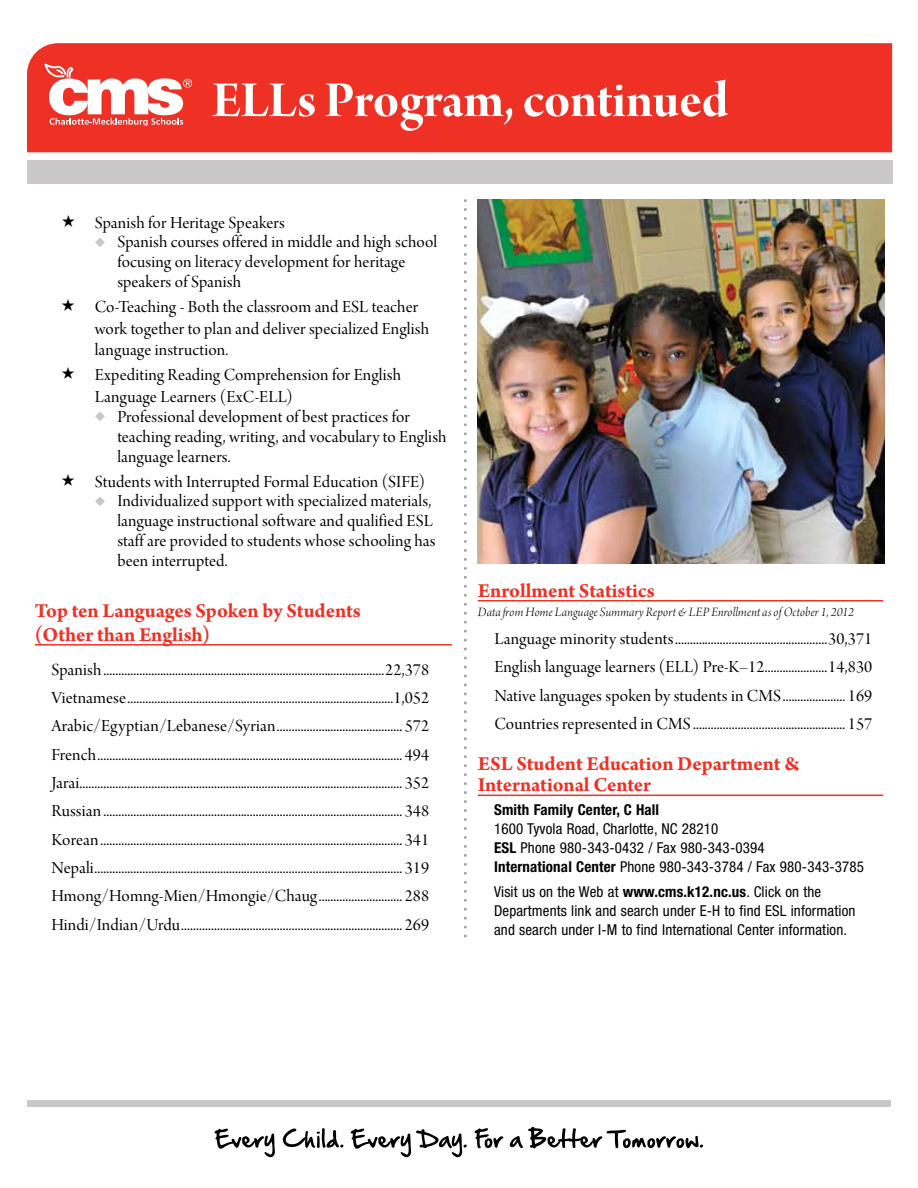
<style>
.page{position:relative;width:918px;height:1188px;background:#fff}
.page>*{position:absolute;margin:0;border:0;box-sizing:border-box;transform-origin:0 0}
.t1{font:54px "Arno Pro Bold Display";letter-spacing:-.005em;color:#fff}
.t2{font:700 21px/24px "Arno Pro";letter-spacing:-.005em;color:#ee3124}
.t3{font:18px/28.3px "Arno Pro Display";letter-spacing:.01em;color:#000}
.t4{font:condensed 15px/18.8px "Helvetica Neue";letter-spacing:.01em;color:#000}
.t5{font:700 condensed 15px "Helvetica Neue";letter-spacing:.01em;color:#000}
.t6{font:13.5px "Arno Pro Light Italic Display";letter-spacing:.015em;color:#000}
.s1{color:#c9c7c8}
.s2{font-weight:700}
</style>
<div class="page">
<svg style="left:464px;top:210px;width:3px;height:727px"></svg>
<hr style="left:35px;top:644px;width:417px;height:2px;background:#ee3124">
<hr style="left:478px;top:600px;width:405px;height:2px;background:#ee3124">
<hr style="left:478px;top:795px;width:405px;height:1px;background:#ee3124">
<div style="left:27px;top:43px;width:865px;height:109px;background:#ee3124"></div>
<div style="left:27px;top:160px;width:865px;height:24px;background:#c9c7c8"></div>
<div style="left:27px;top:1101px;width:864px;height:6px;background:#c9c7c8"></div>
<svg style="left:44px;top:63px;width:148px;height:62px"></svg>
<svg style="left:215px;top:1129px;width:60px;height:28px"></svg>
<svg style="left:283px;top:1128px;width:60px;height:20px"></svg>
<svg style="left:351px;top:1129px;width:116px;height:28px"></svg>
<svg style="left:475px;top:1128px;width:28px;height:20px"></svg>
<svg style="left:510px;top:1127px;width:193px;height:21px"></svg>
<img style="left:478px;top:199px;width:407px;height:364px">
<h1 class="t1" style="left:212px;top:70px;width:518px">ELLs Program, continued</h1>
<p class="t3" style="left:95px;top:209px;width:192px">Spanish for Heritage Speakers</p>
<p class="t3" style="left:117px;top:233px;width:321px;line-height:19.8px;text-indent:-22px"><span class="s1">◆</span> Spanish courses offered in middle and high school focusing on literacy development for heritage speakers of Spanish</p>
<p class="t3" style="left:95px;top:297px;width:336px;line-height:21.8px">Co-Teaching - Both the classroom and ESL teacher work together to plan and deliver specialized English language instruction.</p>
<p class="t3" style="left:95px;top:365px;width:308px;line-height:21.8px">Expediting Reading Comprehension for English<br>Language Learners (ExC-ELL)</p>
<p class="t3" style="left:117px;top:408px;width:331px;line-height:19.8px;text-indent:-22px"><span class="s1">◆</span> Professional development of best practices for teaching reading, writing, and vocabulary to English language learners.</p>
<p class="t3" style="left:95px;top:468px;width:332px">Students with Interrupted Formal Education (SIFE)</p>
<p class="t3" style="left:117px;top:492px;width:320px;line-height:19.8px;text-indent:-22px"><span class="s1">◆</span> Individualized support with specialized materials, language instructional software and qualified ESL staff are provided to students whose schooling has been interrupted.</p>
<p class="t2" style="left:35px;top:600px;width:328px">Top ten Languages Spoken by Students (Other than English)</p>
<p class="t3" style="left:51px;top:656px;width:380px;text-align:justify">Spanish..............................................................................................22,378<br>Vietnamese.........................................................................................1,052<br>Arabic/Egyptian/Lebanese/Syrian.......................................... 572<br>French...................................................................................................... 494<br>Jarai............................................................................................................ 352<br>Russian .................................................................................................... 348<br>Korean..................................................................................................... 341<br>Nepali....................................................................................................... 319<br>Hmong/Homng-Mien/Hmongie/Chaug............................ 288<br>Hindi/Indian/Urdu.......................................................................... 269</p>
<p class="t2" style="left:478px;top:580px;width:179px">Enrollment Statistics</p>
<p class="t6" style="left:478px;top:604px;width:378px">Data from Home Language Summary Report &amp; LEP Enrollment as of October 1, 2012</p>
<p class="t3" style="left:494px;top:626px;width:380px;text-align:justify">Language minority students...................................................30,371<br>English language learners (ELL) Pre-K–12.....................14,830<br>Native languages spoken by students in CMS..................... 169<br>Countries represented in CMS................................................... 157</p>
<p class="t2" style="left:478px;top:755px;width:323px;line-height:21px">ESL Student Education Department &amp;<br>International Center</p>
<p class="t5" style="left:494px;top:801px;width:167px">Smith Family Center, C Hall</p>
<p class="t4" style="left:494px;top:819px;width:372px">1600 Tyvola Road, Charlotte, NC 28210<br><span class="s2">ESL</span> Phone 980-343-0432 / Fax 980-343-0394<br><span class="s2">International Center</span> Phone 980-343-3784 / Fax 980-343-3785</p>
<p class="t4" style="left:494px;top:882px;width:363px">Visit us on the Web at <span class="s2">www.cms.k12.nc.us</span>. Click on the<br>Departments link and search under E-H to find ESL information and search under I-M to find International Center information.</p>
</div>
